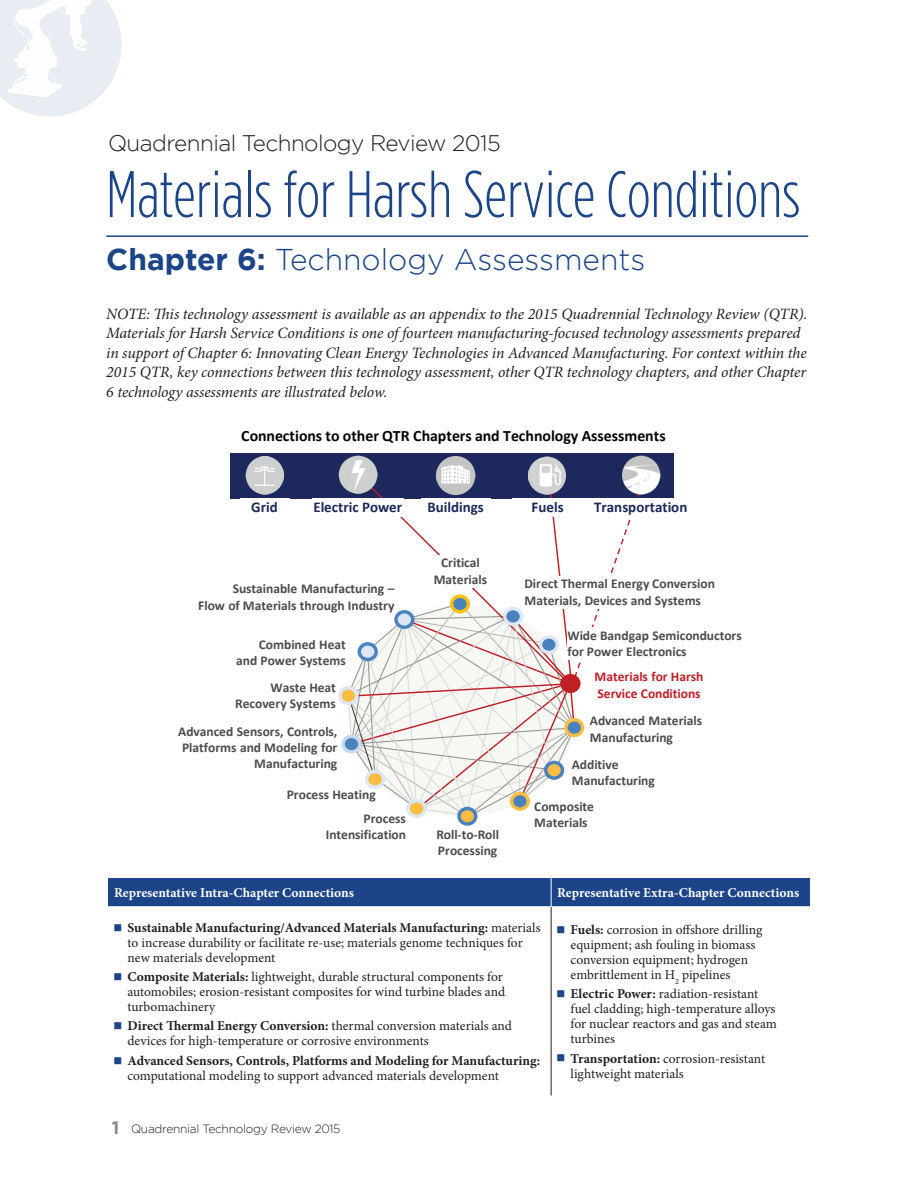
<style>
.page{position:relative;width:918px;height:1188px;background:#fff}
.page>*{position:absolute;margin:0;border:0;box-sizing:border-box;transform-origin:0 0}
.Chapter_Title{font:300 65.7px "Gotham Condensed";color:#1b4489}
.Chapter_Title-2{font:300 30px "Gotham";color:#1b4489}
.Chapter_title_in_hea{font:300 22.5px "Gotham";letter-spacing:-.025em;color:#231f20}
.t1{font:700 15.9px "Calibri";letter-spacing:-.005em;color:#060605}
.Body_Text{font:italic 15.75px/19.5px "Minion Pro";letter-spacing:-.005em;color:#231f20}
.t2{font:700 15px "Calibri";color:#1d285c}
.Table_-_body_text_wi{font:13.5px/15px "Minion Pro";color:#231f20}
.t3{font:700 13.5px/16.2px "Calibri";color:#4c4c4c}
.Table_-_body_text_wi-2{font:700 13.5px/15px "Minion Pro";color:#231f20}
.Table_-_First_line{font:700 13.5px "Minion Pro";letter-spacing:-.005em;color:#fff}
.t4{font:700 13.5px/16.2px "Calibri";letter-spacing:-.005em;color:#c02025}
.t5{font:300 12px "Gotham";letter-spacing:-.025em;color:#231f20}
.s1{font-weight:700}
.s2{font-weight:400}
.s3{font-weight:700;font-size:18px;color:#8a888a}
</style>
<div class="page">
<svg style="left:0;top:0;width:122px;height:117px"></svg>
<hr style="left:106px;top:235px;width:702px;height:2px;background:#1b4489">
<div style="left:230px;top:453px;width:444px;height:45px;background:#1d285c"></div>
<svg style="left:459px;top:809px;width:17px;height:15px"></svg>
<div style="left:457px;top:807px;width:20px;height:19px;border:3px solid #4a81bf;border-radius:50%"></div>
<div style="left:341px;top:735px;width:21px;height:19px;border:3px solid #c5daf0;border-radius:50%"></div>
<svg style="left:344px;top:474px;width:296px;height:344px"></svg>
<div style="left:562px;top:676px;width:17px;height:15px;background:#c02025;border-radius:50%"></div>
<div style="left:560px;top:674px;width:21px;height:19px;border:3px solid #c02025;border-radius:50%"></div>
<svg style="left:340px;top:688px;width:17px;height:15px"></svg>
<div style="left:338px;top:686px;width:20px;height:19px;border:3px solid #dce7f3;border-radius:50%"></div>
<div style="left:421px;top:498px;width:70px;height:18px;background:#fff"></div>
<div style="left:585px;top:498px;width:112px;height:18px;background:#fff"></div>
<div style="left:512px;top:498px;width:71px;height:18px;background:#fff"></div>
<div style="left:312px;top:498px;width:92px;height:18px;background:#fff"></div>
<svg style="left:339px;top:456px;width:38px;height:38px"></svg>
<svg style="left:528px;top:457px;width:38px;height:38px"></svg>
<svg style="left:246px;top:456px;width:38px;height:39px"></svg>
<div style="left:426px;top:555px;width:69px;height:32px;background:#fff"></div>
<svg style="left:436px;top:456px;width:39px;height:39px"></svg>
<svg style="left:622px;top:456px;width:38px;height:39px"></svg>
<div style="left:108px;top:878px;width:702px;height:28px;background:#1b4489"></div>
<hr style="left:551px;top:907px;width:1px;height:188px;background:#231f20">
<p class="Chapter_title_in_hea" style="left:108px;top:131px;width:394px">Quadrennial Technology Review 2015</p>
<p class="Chapter_Title" style="left:106px;top:159px;width:696px">Materials for Harsh Service Conditions</p>
<p class="Chapter_Title-2" style="left:106px;top:243px;width:541px"><span class="s1">Chapter 6:</span> Technology Assessments</p>
<p class="Body_Text" style="left:106px;top:304px;width:703px">NOTE: This technology assessment is available as an appendix to the 2015 Quadrennial Technology Review (QTR).<br>Materials for Harsh Service Conditions is one of fourteen manufacturing-focused technology assessments prepared in support of Chapter 6: Innovating Clean Energy Technologies in Advanced Manufacturing. For context within the 2015 QTR, key connections between this technology assessment, other QTR technology chapters, and other Chapter 6 technology assessments are illustrated below.</p>
<p class="t1" style="left:241px;top:425px;width:426px">Connections to other QTR Chapters and Technology Assessments</p>
<p class="t2" style="left:251px;top:498px;width:28px">Grid</p>
<p class="t2" style="left:427px;top:498px;width:58px">Buildings</p>
<p class="t2" style="left:532px;top:498px;width:34px">Fuels</p>
<p class="t2" style="left:594px;top:498px;width:95px">Transportation</p>
<p class="t2" style="left:314px;top:498px;width:90px">Electric Power</p>
<p class="t3" style="left:198px;top:581px;width:198px;text-align:right">Sustainable Manufacturing –<br>Flow of Materials through Industry</p>
<p class="t3" style="left:236px;top:636px;width:111px;text-align:right">Combined Heat and Power Systems</p>
<p class="t3" style="left:235px;top:680px;width:102px;text-align:right">Waste Heat<br>Recovery Systems</p>
<p class="t3" style="left:178px;top:723px;width:161px;text-align:right">Advanced Sensors, Controls,<br>Platforms and Modeling for<br>Manufacturing</p>
<p class="t3" style="left:287px;top:786px;width:91px">Process Heating</p>
<p class="t3" style="left:326px;top:810px;width:82px;text-align:right">Process<br>Intensification</p>
<p class="t3" style="left:434px;top:555px;width:55px;text-align:center">Critical<br>Materials</p>
<p class="t3" style="left:436px;top:826px;width:64px">Roll-to-Roll<br>Processing</p>
<p class="t3" style="left:524px;top:576px;width:192px">Direct Thermal Energy Conversion<br>Materials, Devices and Systems</p>
<p class="t3" style="left:567px;top:627px;width:176px">Wide Bandgap Semiconductors for Power Electronics</p>
<p class="t4" style="left:595px;top:669px;width:110px">Materials for Harsh<br>Service Conditions</p>
<p class="t3" style="left:590px;top:713px;width:114px">Advanced Materials<br>Manufacturing</p>
<p class="t3" style="left:572px;top:756px;width:85px">Additive<br>Manufacturing</p>
<p class="t3" style="left:534px;top:798px;width:61px">Composite<br>Materials</p>
<p class="Table_-_First_line" style="left:114px;top:883px;width:242px">Representative Intra-Chapter Connections</p>
<p class="Table_-_First_line" style="left:557px;top:883px;width:244px">Representative Extra-Chapter Connections</p>
<p class="Table_-_body_text_wi" style="left:128px;top:920px;width:415px;text-indent:-14px"><sup>■</sup> <span class="s1">Sustainable Manufacturing/Advanced Materials Manufacturing:</span> materials to increase durability or facilitate re-use; materials genome techniques for new materials development</p>
<p class="Table_-_body_text_wi" style="left:128px;top:969px;width:379px;text-indent:-14px"><sup>■</sup> <span class="s1">Composite Materials:</span> lightweight, durable structural components for automobiles; erosion-resistant composites for wind turbine blades and turbomachinery</p>
<p class="Table_-_body_text_wi" style="left:128px;top:1019px;width:386px;text-indent:-14px"><sup>■</sup> <span class="s1">Direct Thermal Energy Conversion:</span> thermal conversion materials and devices for high-temperature or corrosive environments</p>
<p class="Table_-_body_text_wi-2" style="left:128px;top:1053px;width:414px;text-indent:-14px"><sup>■</sup> Advanced Sensors, Controls, Platforms and Modeling for Manufacturing: <span class="s2">computational modeling to support advanced materials development</span></p>
<p class="Table_-_body_text_wi" style="left:571px;top:922px;width:193px;text-indent:-14px"><sup>■</sup> <span class="s1">Fuels:</span> corrosion in offshore drilling equipment; ash fouling in biomass conversion equipment; hydrogen embrittlement in H<sub>2</sub> pipelines</p>
<p class="Table_-_body_text_wi" style="left:571px;top:987px;width:208px;text-indent:-14px"><sup>■</sup> <span class="s1">Electric Power:</span> radiation-resistant fuel cladding; high-temperature alloys for nuclear reactors and gas and steam turbines</p>
<p class="Table_-_body_text_wi" style="left:571px;top:1051px;width:196px;text-indent:-14px"><sup>■</sup> <span class="s1">Transportation:</span> corrosion-resistant lightweight materials</p>
<p class="t5" style="left:112px;top:1122px;width:230px"><span class="s3">1</span> Quadrennial Technology Review 2015</p>
</div>
